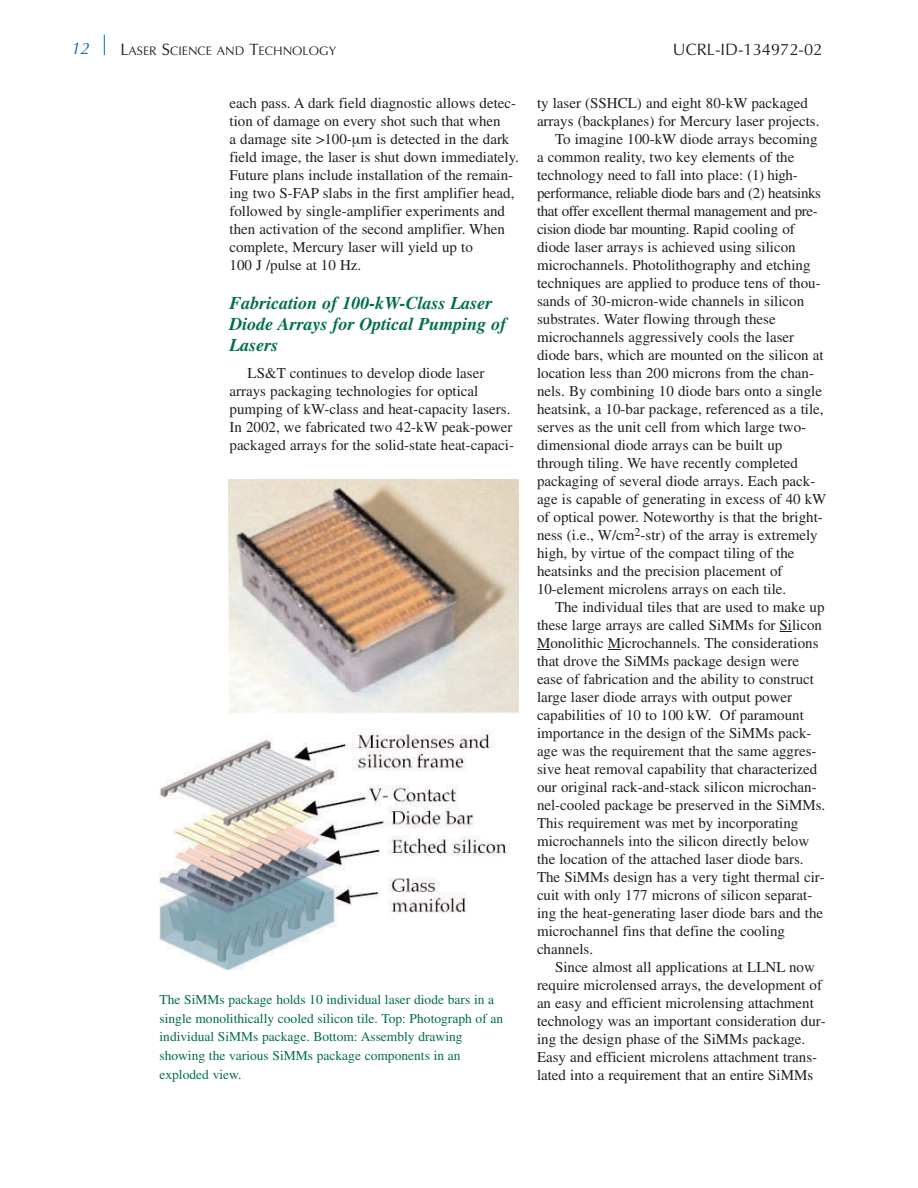
<style>
.page{position:relative;width:918px;height:1188px;background:#fff}
.page>*{position:absolute;margin:0;border:0;box-sizing:border-box;transform-origin:0 0}
.t1{font:italic 700 18px/21px "Times";color:#006f45}
.t2{font:16.5px "Optima";color:#231f20}
.t3{font:italic 16.5px "Optima";color:#0072bc}
.t4{font:15px/18px "Times";color:#231f20}
.t5{font:15px "Times";letter-spacing:-.025em;color:#231f20}
.t6{font:13.5px/18.8px "Times";color:#006f45}
.t7{font:12.3px "Optima";color:#231f20}
.s1{font-size:16.5px}
</style>
<div class="page">
<svg style="left:104px;top:35px;width:1px;height:20px"></svg>
<svg style="left:780px;top:631px;width:12px;height:1px"></svg>
<svg style="left:537px;top:649px;width:13px;height:1px"></svg>
<svg style="left:608px;top:649px;width:13px;height:1px"></svg>
<img style="left:159px;top:480px;width:360px;height:490px">
<p class="t3" style="left:71px;top:42px;width:20px">12</p>
<p class="t7" style="left:120px;top:46px;width:217px"><span class="s1">L</span>ASER <span class="s1">S</span>CIENCE AND <span class="s1">T</span>ECHNOLOGY</p>
<p class="t2" style="left:673px;top:43px;width:151px">UCRL-ID-134972-02</p>
<p class="t4" style="left:230px;top:95px;width:291px">each pass. A dark field diagnostic allows detec&shy;tion of damage on every shot such that when<br>a damage site &gt;100- m is detected in the dark field image, the laser is shut down immediately.<br>Future plans include installation of the remain&shy;ing two S-FAP slabs in the first amplifier head, followed by single-amplifier experiments and then activation of the second amplifier. When complete, Mercury laser will yield up to<br>100 J /pulse at 10 Hz.</p>
<p class="t1" style="left:230px;top:294px;width:279px">Fabrication of 100-kW-Class Laser<br>Diode Arrays for Optical Pumping of<br>Lasers</p>
<p class="t4" style="left:230px;top:365px;width:286px;text-indent:18px">LS&amp;T continues to develop diode laser arrays packaging technologies for optical pumping of kW-class and heat-capacity lasers.<br>In 2002, we fabricated two 42-kW peak-power packaged arrays for the solid-state heat-capaci-</p>
<p class="t6" style="left:160px;top:991px;width:345px">The SiMMs package holds 10 individual laser diode bars in a single monolithically cooled silicon tile. Top: Photograph of an individual SiMMs package. Bottom: Assembly drawing showing the various SiMMs package components in an exploded view.</p>
<p class="t4" style="left:537px;top:95px;width:273px">ty laser (SSHCL) and eight 80-kW packaged</p>
<p class="t4" style="left:537px;top:113px;width:284px">arrays (backplanes) for Mercury laser projects.</p>
<p class="t4" style="left:555px;top:131px;width:264px">To imagine 100-kW diode arrays becoming</p>
<p class="t4" style="left:537px;top:149px;width:259px">a common reality, two key elements of the</p>
<p class="t4" style="left:537px;top:167px;width:262px">technology need to fall into place: (1) high-</p>
<p class="t5" style="left:537px;top:188px;width:286px">performance, reliable diode bars and (2) heatsinks</p>
<p class="t5" style="left:537px;top:206px;width:282px">that offer excellent thermal management and pre-</p>
<p class="t5" style="left:537px;top:224px;width:259px">cision diode bar mounting. Rapid cooling of</p>
<p class="t4" style="left:537px;top:239px;width:260px">diode laser arrays is achieved using silicon</p>
<p class="t4" style="left:537px;top:257px;width:275px">microchannels. Photolithography and etching</p>
<p class="t4" style="left:537px;top:275px;width:285px">techniques are applied to produce tens of thou-</p>
<p class="t4" style="left:537px;top:293px;width:269px">sands of 30-micron-wide channels in silicon</p>
<p class="t4" style="left:537px;top:311px;width:240px">substrates. Water flowing through these</p>
<p class="t4" style="left:537px;top:329px;width:259px">microchannels aggressively cools the laser</p>
<p class="t4" style="left:537px;top:347px;width:288px">diode bars, which are mounted on the silicon at</p>
<p class="t4" style="left:537px;top:365px;width:279px">location less than 200 microns from the chan-</p>
<p class="t4" style="left:537px;top:383px;width:287px">nels. By combining 10 diode bars onto a single</p>
<p class="t4" style="left:537px;top:401px;width:288px">heatsink, a 10-bar package, referenced as a tile,</p>
<p class="t4" style="left:537px;top:419px;width:271px">serves as the unit cell from which large two-</p>
<p class="t4" style="left:537px;top:437px;width:247px">dimensional diode arrays can be built up</p>
<p class="t4" style="left:537px;top:455px;width:263px">through tiling. We have recently completed</p>
<p class="t4" style="left:537px;top:473px;width:280px">packaging of several diode arrays. Each pack-</p>
<p class="t4" style="left:537px;top:491px;width:291px">age is capable of generating in excess of 40 kW</p>
<p class="t4" style="left:537px;top:509px;width:287px">of optical power. Noteworthy is that the bright-</p>
<p class="t4" style="left:537px;top:527px;width:282px">ness (i.e., W/cm<sup>2</sup>-str) of the array is extremely</p>
<p class="t4" style="left:537px;top:545px;width:259px">high, by virtue of the compact tiling of the</p>
<p class="t4" style="left:537px;top:563px;width:247px">heatsinks and the precision placement of</p>
<p class="t4" style="left:537px;top:581px;width:251px">10-element microlens arrays on each tile.</p>
<p class="t4" style="left:555px;top:599px;width:271px">The individual tiles that are used to make up</p>
<p class="t4" style="left:537px;top:617px;width:287px">these large arrays are called SiMMs for Silicon</p>
<p class="t4" style="left:537px;top:635px;width:283px">Monolithic Microchannels. The considerations</p>
<p class="t4" style="left:537px;top:653px;width:264px">that drove the SiMMs package design were</p>
<p class="t4" style="left:537px;top:671px;width:279px">ease of fabrication and the ability to construct</p>
<p class="t4" style="left:537px;top:689px;width:257px">large laser diode arrays with output power</p>
<p class="t4" style="left:537px;top:707px;width:268px">capabilities of 10 to 100 kW. Of paramount</p>
<p class="t4" style="left:537px;top:725px;width:276px">importance in the design of the SiMMs pack-</p>
<p class="t4" style="left:537px;top:743px;width:281px">age was the requirement that the same aggres-</p>
<p class="t4" style="left:537px;top:761px;width:282px">sive heat removal capability that characterized</p>
<p class="t4" style="left:537px;top:779px;width:281px">our original rack-and-stack silicon microchan-</p>
<p class="t4" style="left:537px;top:797px;width:290px">nel-cooled package be preserved in the SiMMs.</p>
<p class="t4" style="left:537px;top:815px;width:263px">This requirement was met by incorporating</p>
<p class="t4" style="left:537px;top:833px;width:274px">microchannels into the silicon directly below</p>
<p class="t4" style="left:537px;top:851px;width:268px">the location of the attached laser diode bars.</p>
<p class="t4" style="left:537px;top:869px;width:289px">The SiMMs design has a very tight thermal cir-</p>
<p class="t4" style="left:537px;top:887px;width:277px">cuit with only 177 microns of silicon separat-</p>
<p class="t4" style="left:537px;top:905px;width:288px">ing the heat-generating laser diode bars and the</p>
<p class="t4" style="left:537px;top:923px;width:250px">microchannel fins that define the cooling</p>
<p class="t4" style="left:537px;top:941px;width:58px">channels.</p>
<p class="t4" style="left:555px;top:959px;width:261px">Since almost all applications at LLNL now</p>
<p class="t4" style="left:537px;top:977px;width:287px">require microlensed arrays, the development of</p>
<p class="t4" style="left:537px;top:995px;width:278px">an easy and efficient microlensing attachment</p>
<p class="t4" style="left:537px;top:1013px;width:290px">technology was an important consideration dur-</p>
<p class="t4" style="left:537px;top:1031px;width:270px">ing the design phase of the SiMMs package.</p>
<p class="t4" style="left:537px;top:1049px;width:282px">Easy and efficient microlens attachment trans-</p>
<p class="t4" style="left:537px;top:1067px;width:278px">lated into a requirement that an entire SiMMs</p>
</div>
